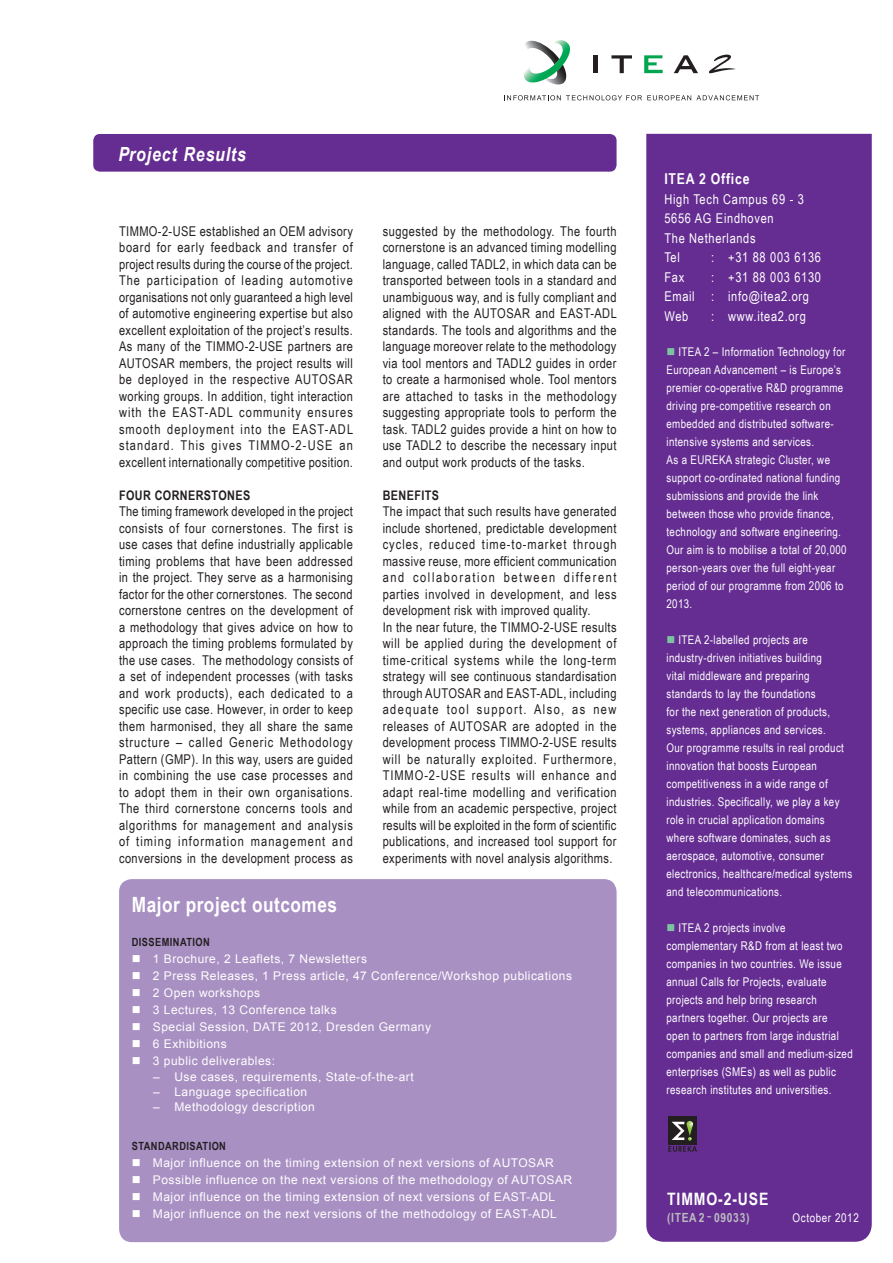
<style>
.page{position:relative;width:893px;height:1263px;background:#fff}
.page>*{position:absolute;margin:0;border:0;box-sizing:border-box;transform-origin:0 0}
.BodySub_Heading2{font:700 21px "Arial Narrow";letter-spacing:.025em;color:#fff}
.t1{font:italic 700 19.5px "Arial Narrow";letter-spacing:.04em;color:#fff}
.project_titel-kolom{font:700 17.1px "Arial Narrow";letter-spacing:.05em;color:#fff}
.t2{font:700 15px "Arial Narrow";letter-spacing:.05em;color:#fff}
.bodytekst{font:13.5px/16.5px "Arial Narrow";letter-spacing:.03em;color:#231f20;text-align:justify}
.t3{font:13.5px/19.5px "Arial Narrow";letter-spacing:.05em;color:#fff}
.kopjes-bodytekst{font:700 13.2px "Arial Narrow";letter-spacing:.03em;color:#231f20}
.project_titel-kolom-2{font:700 12.6px "Arial Narrow";letter-spacing:.05em;color:#bcbdc0}
.t4{font:12px/18px "Arial Narrow";letter-spacing:.03em;color:#fff}
.bullet_tekst{font:12px "Arial";letter-spacing:.04em;color:#fff}
.t5{font:12px "Arial Narrow";letter-spacing:.05em;color:#fff}
.Bullet_tekstHeading1{font:700 11.25px "Arial Narrow";letter-spacing:.04em;color:#231f20}
.s1{color:#7bc4a0}
.s2{font-size:9px}
</style>
<div class="page">
<div style="left:93px;top:134px;width:524px;height:38px;background:#652d91;border-radius:7px"></div>
<div style="left:646px;top:134px;width:226px;height:1108px;background:#652d91"></div>
<svg style="left:504px;top:95px;width:255px;height:5px"></svg>
<svg style="left:524px;top:40px;width:46px;height:45px"></svg>
<div style="left:593px;top:55px;width:5px;height:18px;background:#231f20"></div>
<svg style="left:611px;top:55px;width:21px;height:18px"></svg>
<svg style="left:674px;top:55px;width:24px;height:18px"></svg>
<svg style="left:644px;top:55px;width:19px;height:18px"></svg>
<svg style="left:709px;top:55px;width:27px;height:18px"></svg>
<div style="left:664px;top:170px;width:187px;height:182px;background:#652d91"></div>
<div style="left:668px;top:1116px;width:29px;height:29px;background:#231f20"></div>
<svg style="left:668px;top:1121px;width:29px;height:31px"></svg>
<div style="left:119px;top:879px;width:498px;height:363px;background:#a990c3;border-radius:13px"></div>
<h2 class="t1" style="left:119px;top:139px;width:129px">Project Results</h2>
<p class="bodytekst" style="left:119px;top:222px;width:236px">TIMMO-2-USE established an OEM advisory board for early feedback and transfer of project results during the course of the project.<br>The participation of leading automotive organisations not only guaranteed a high level of automotive engineering expertise but also excellent exploitation of the project’s results.<br>As many of the TIMMO-2-USE partners are AUTOSAR members, the project results will be deployed in the respective AUTOSAR working groups. In addition, tight interaction with the EAST-ADL community ensures smooth deployment into the EAST-ADL standard. This gives TIMMO-2-USE an excellent internationally competitive position.</p>
<p class="kopjes-bodytekst" style="left:119px;top:485px;width:133px">FOUR CORNERSTONES</p>
<p class="bodytekst" style="left:119px;top:502px;width:235px">The timing framework developed in the project consists of four cornerstones. The first is use cases that define industrially applicable timing problems that have been addressed in the project. They serve as a harmonising factor for the other cornerstones. The second cornerstone centres on the development of a methodology that gives advice on how to approach the timing problems formulated by the use cases. The methodology consists of a set of independent processes (with tasks and work products), each dedicated to a specific use case. However, in order to keep them harmonised, they all share the same structure – called Generic Methodology Pattern (GMP). In this way, users are guided in combining the use case processes and to adopt them in their own organisations.<br>The third cornerstone concerns tools and algorithms for management and analysis of timing information management and conversions in the development process as</p>
<p class="bodytekst" style="left:383px;top:222px;width:236px">suggested by the methodology. The fourth cornerstone is an advanced timing modelling language, called TADL2, in which data can be transported between tools in a standard and unambiguous way, and is fully compliant and aligned with the AUTOSAR and EAST-ADL standards. The tools and algorithms and the language moreover relate to the methodology via tool mentors and TADL2 guides in order to create a harmonised whole. Tool mentors are attached to tasks in the methodology suggesting appropriate tools to perform the task. TADL2 guides provide a hint on how to use TADL2 to describe the necessary input and output work products of the tasks.</p>
<p class="kopjes-bodytekst" style="left:383px;top:485px;width:58px">BENEFITS</p>
<p class="bodytekst" style="left:383px;top:502px;width:236px">The impact that such results have generated include shortened, predictable development cycles, reduced time-to-market through massive reuse, more efficient communication and collaboration between different parties involved in development, and less development risk with improved quality.</p>
<p class="bodytekst" style="left:383px;top:618px;width:235px">In the near future, the TIMMO-2-USE results will be applied during the development of time-critical systems while the long-term strategy will see continuous standardisation through AUTOSAR and EAST-ADL, including adequate tool support. Also, as new releases of AUTOSAR are adopted in the development process TIMMO-2-USE results will be naturally exploited. Furthermore, TIMMO-2-USE results will enhance and adapt real-time modelling and verification while from an academic perspective, project results will be exploited in the form of scientific publications, and increased tool support for experiments with novel analysis algorithms.</p>
<p class="BodySub_Heading2" style="left:132px;top:889px;width:207px">Major project outcomes</p>
<p class="Bullet_tekstHeading1" style="left:132px;top:934px;width:80px">DISSEMINATION</p>
<p class="bullet_tekst" style="left:132px;top:951px;width:237px">■ 1 Brochure, 2 Leaflets, 7 Newsletters</p>
<p class="bullet_tekst" style="left:132px;top:968px;width:442px">■ 2 Press Releases, 1 Press article, 47 Conference/Workshop publications</p>
<p class="bullet_tekst" style="left:132px;top:985px;width:130px">■ 2 Open workshops</p>
<p class="bullet_tekst" style="left:132px;top:1002px;width:206px">■ 3 Lectures, 13 Conference talks</p>
<p class="bullet_tekst" style="left:132px;top:1019px;width:301px">■ Special Session, DATE 2012, Dresden Germany</p>
<p class="bullet_tekst" style="left:132px;top:1036px;width:96px">■ 6 Exhibitions</p>
<p class="bullet_tekst" style="left:132px;top:1053px;width:145px">■ 3 public deliverables:</p>
<p class="bullet_tekst" style="left:153px;top:1068px;width:262px">– Use cases, requirements, State-of-the-art</p>
<p class="bullet_tekst" style="left:153px;top:1084px;width:156px">– Language specification</p>
<p class="bullet_tekst" style="left:153px;top:1099px;width:163px">– Methodology description</p>
<p class="Bullet_tekstHeading1" style="left:132px;top:1138px;width:96px">STANDARDISATION</p>
<p class="bullet_tekst" style="left:132px;top:1155px;width:424px">■ Major influence on the timing extension of next versions of AUTOSAR</p>
<p class="bullet_tekst" style="left:132px;top:1172px;width:442px">■ Possible influence on the next versions of the methodology of AUTOSAR</p>
<p class="bullet_tekst" style="left:132px;top:1189px;width:425px">■ Major influence on the timing extension of next versions of EAST-ADL</p>
<p class="bullet_tekst" style="left:132px;top:1206px;width:426px">■ Major influence on the next versions of the methodology of EAST-ADL</p>
<p class="t2" style="left:664px;top:167px;width:87px">ITEA 2 Office</p>
<p class="t3" style="left:664px;top:189px;width:141px">High Tech Campus 69 - 3<br>5656 AG Eindhoven<br>The Netherlands<br>Tel</p>
<p class="t3" style="left:711px;top:247px;width:111px">: +31 88 003 6136</p>
<p class="t3" style="left:664px;top:267px;width:158px;text-indent:47px">: +31 88 003 6130<br>Email : info@itea2.org<br>Web</p>
<p class="t3" style="left:664px;top:267px;width:21px">Fax</p>
<p class="t3" style="left:711px;top:306px;width:96px">: www.itea2.org</p>
<p class="t4" style="left:666px;top:342px;width:182px"><span class="s1">■</span> ITEA 2 – Information Technology for European Advancement – is Europe’s premier co-operative R&amp;D programme driving pre-competitive research on embedded and distributed software&shy;intensive systems and services.<br>As a EUREKA strategic Cluster, we support co-ordinated national funding submissions and provide the link between those who provide finance, technology and software engineering.<br>Our aim is to mobilise a total of 20,000 person-years over the full eight-year period of our programme from 2006 to 2013.</p>
<p class="t4" style="left:666px;top:630px;width:187px"><span class="s1">■</span> ITEA 2-labelled projects are industry-driven initiatives building<br>vital middleware and preparing standards to lay the foundations<br>for the next generation of products, systems, appliances and services.<br>Our programme results in real product innovation that boosts European competitiveness in a wide range of industries. Specifically, we play a key role in crucial application domains where software dominates, such as aerospace, automotive, consumer electronics, healthcare/medical systems and telecommunications.</p>
<p class="t4" style="left:666px;top:918px;width:188px"><span class="s1">■</span> ITEA 2 projects involve complementary R&amp;D from at least two companies in two countries. We issue annual Calls for Projects, evaluate projects and help bring research partners together. Our projects are open to partners from large industrial companies and small and medium-sized enterprises (SMEs) as well as public research institutes and universities.</p>
<p class="project_titel-kolom" style="left:667px;top:1186px;width:103px">TIMMO-2-USE</p>
<p class="project_titel-kolom-2" style="left:667px;top:1207px;width:84px">(ITEA 2 <span class="s2">~</span> 09033)</p>
<p class="t5" style="left:793px;top:1209px;width:68px">October 2012</p>
</div>
